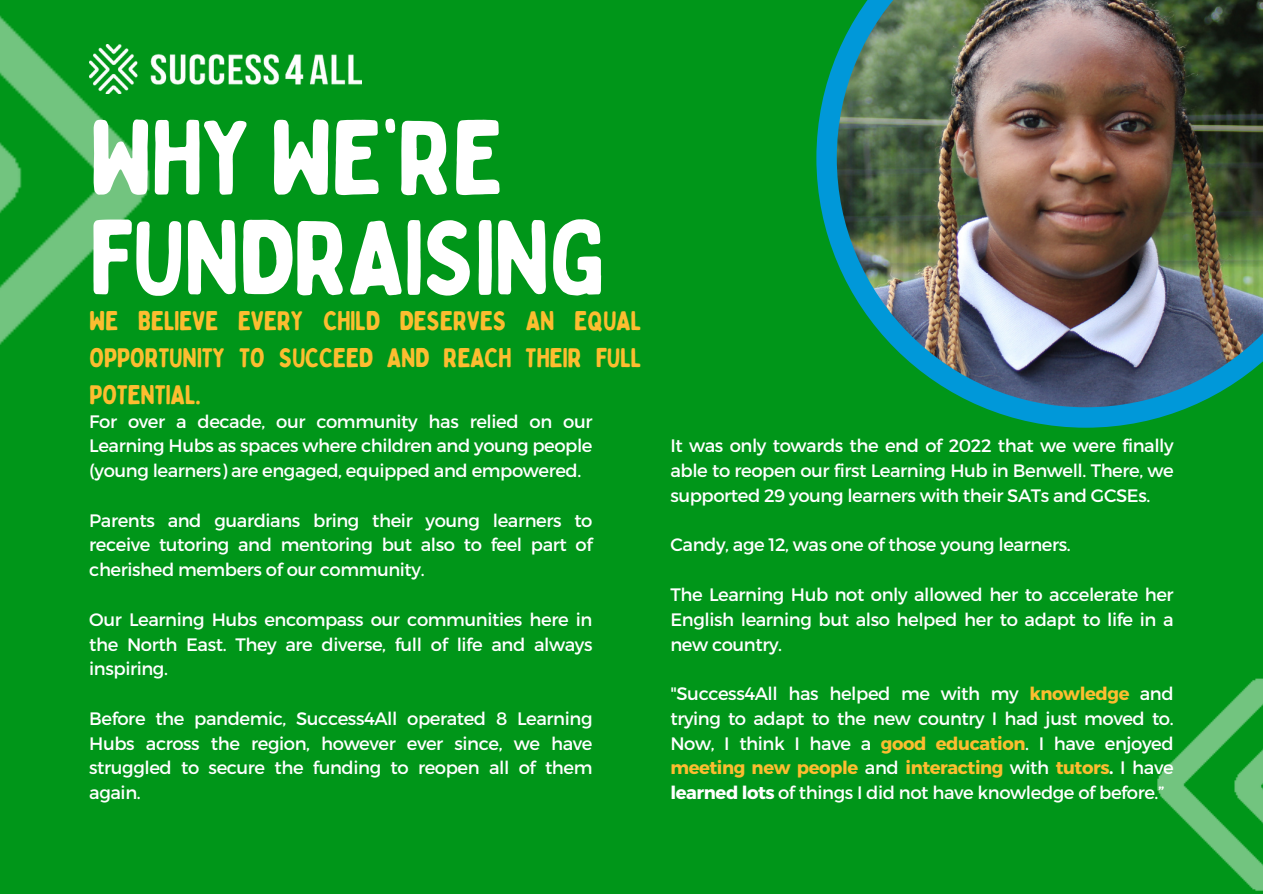
<style>
.page{position:relative;width:1263px;height:894px;background:#fff}
.page>*{position:absolute;margin:0;border:0;box-sizing:border-box;transform-origin:0 0}
.t1{font:105px/100.1px "Bobby Jones Soft";letter-spacing:-.025em;color:#fff}
.t2{font:27px/37px "Bobby Jones Soft";letter-spacing:-.025em;color:#fcbd30;text-align:justify}
.t3{font:18px/24.8px "Montserrat";letter-spacing:-.025em;color:#fff;text-align:justify}
.s1{font-weight:700;color:#fcbd30}
.s2{font-weight:700}
</style>
<div class="page">
<div style="left:0;top:0;width:1263px;height:893px;background:#009619"></div>
<img style="left:1157px;top:678px;width:106px;height:213px">
<img style="left:0;top:15px;width:150px;height:330px">
<svg style="left:816px;top:94px;width:334px;height:333px"></svg>
<svg style="left:824px;top:55px;width:365px;height:365px"></svg>
<img style="left:837px;top:0;width:426px;height:407px">
<img style="left:89px;top:45px;width:272px;height:48px">
<p class="t1" style="left:89px;top:109px;width:518px">WHY WE’RE<br>FUNDRAISING</p>
<p class="t2" style="left:89px;top:302px;width:554px">WE BELIEVE EVERY CHILD DESERVES AN EQUAL OPPORTUNITY TO SUCCEED AND REACH THEIR FULL POTENTIAL.</p>
<p class="t3" style="left:89px;top:408px;width:505px">For over a decade, our community has relied on our Learning Hubs as spaces where children and young people (young learners) are engaged, equipped and empowered.</p>
<p class="t3" style="left:89px;top:507px;width:505px">Parents and guardians bring their young learners to receive tutoring and mentoring but also to feel part of cherished members of our community.</p>
<p class="t3" style="left:89px;top:606px;width:505px">Our Learning Hubs encompass our communities here in the North East. They are diverse, full of life and always inspiring.</p>
<p class="t3" style="left:89px;top:705px;width:505px">Before the pandemic, Success4All operated 8 Learning Hubs across the region, however ever since, we have struggled to secure the funding to reopen all of them again.</p>
<p class="t3" style="left:670px;top:432px;width:505px">It was only towards the end of 2022 that we were finally able to reopen our first Learning Hub in Benwell. There, we supported 29 young learners with their SATs and GCSEs.</p>
<p class="t3" style="left:670px;top:531px;width:402px">Candy, age 12, was one of those young learners.</p>
<p class="t3" style="left:670px;top:581px;width:505px">The Learning Hub not only allowed her to accelerate her English learning but also helped her to adapt to life in a new country.</p>
<p class="t3" style="left:670px;top:680px;width:505px">"Success4All has helped me with my <span class="s1">knowledge</span> and trying to adapt to the new country I had just moved to.<br>Now, I think I have a <span class="s1">good education</span>. I have enjoyed <span class="s1">meeting new people</span> and <span class="s1">interacting</span> with <span class="s1">tutors</span><span class="s2">.</span> I have <span class="s2">learned lots</span> of things I did not have knowledge of before.”</p>
</div>
